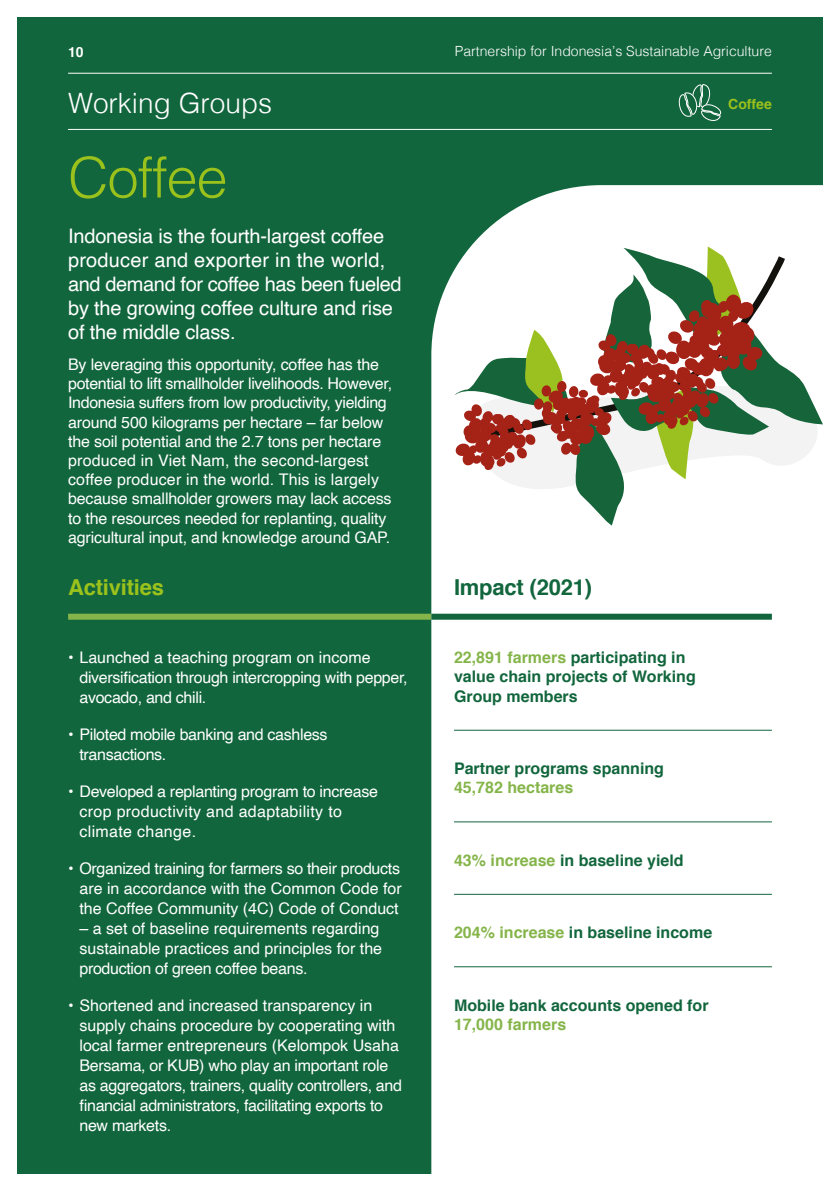
<style>
.page{position:relative;width:840px;height:1191px;background:#fff}
.page>*{position:absolute;margin:0;border:0;box-sizing:border-box;transform-origin:0 0}
.t1{font:300 56px "Helvetica";letter-spacing:-.02em;color:#9bc21c}
.t2{font:300 28px "Helvetica";color:#fff}
.t3{font:700 22px "Helvetica";letter-spacing:-.01em;color:#12663d}
.t4{font:700 22px "Helvetica";letter-spacing:-.01em;color:#9bc21c}
.t5{font:20px/24px "Helvetica";letter-spacing:-.01em;color:#fff}
.t6{font:16px/20px "Helvetica";letter-spacing:-.01em;color:#fff}
.t7{font:700 16px/19.2px "Helvetica";color:#12663d}
.t8{font:16px/20px "Helvetica";letter-spacing:.02em;color:#fff}
.t9{font:700 16px "Helvetica";color:#85b54a}
.t10{font:300 14px "Helvetica";color:#fff}
.t11{font:700 14px "Helvetica";color:#9bc21c}
.t12{font:700 14px "Helvetica";color:#fff}
.s1{color:#85b54a}
</style>
<div class="page">
<div style="left:17px;top:17px;width:805px;height:1157px;background:#12663d"></div>
<div style="left:68px;top:613px;width:363px;height:6px;background:#85b54a"></div>
<div style="left:431px;top:185px;width:392px;height:989px;background:#fff"></div>
<svg style="left:678px;top:84px;width:44px;height:37px"></svg>
<hr style="left:68px;top:129px;width:703px;height:1px;background:#fff">
<svg style="left:453px;top:246px;width:369px;height:279px;background:#c5bdaf"></svg>
<hr style="left:454px;top:730px;width:317px;height:1px;background:#12663d">
<hr style="left:454px;top:821px;width:317px;height:1px;background:#12663d">
<hr style="left:454px;top:894px;width:317px;height:1px;background:#12663d">
<hr style="left:454px;top:966px;width:317px;height:1px;background:#12663d">
<div style="left:431px;top:613px;width:340px;height:6px;background:#12663d"></div>
<hr style="left:68px;top:73px;width:703px;height:1px;background:#fff">
<p class="t12" style="left:68px;top:40px;width:17px">10</p>
<p class="t10" style="left:454px;top:39px;width:318px">Partnership for Indonesia’s Sustainable Agriculture</p>
<h2 class="t2" style="left:68px;top:80px;width:205px">Working Groups</h2>
<p class="t11" style="left:727px;top:92px;width:45px">Coffee</p>
<h1 class="t1" style="left:68px;top:130px;width:161px">Coffee</h1>
<p class="t5" style="left:68px;top:225px;width:335px">Indonesia is the fourth-largest coffee producer and exporter in the world, and demand for coffee has been fueled by the growing coffee culture and rise of the middle class.</p>
<p class="t6" style="left:68px;top:355px;width:325px;line-height:19.2px">By leveraging this opportunity, coffee has the potential to lift smallholder livelihoods. However, Indonesia suffers from low productivity, yielding around 500 kilograms per hectare – far below the soil potential and the 2.7 tons per hectare produced in Viet Nam, the second-largest coffee producer in the world. This is largely because smallholder growers may lack access to the resources needed for replanting, quality agricultural input, and knowledge around GAP.</p>
<h3 class="t4" style="left:68px;top:569px;width:97px">Activities</h3>
<p class="t6" style="left:79px;top:648px;width:329px;text-indent:-11px">• Launched a teaching program on income diversification through intercropping with pepper, avocado, and chili.</p>
<p class="t6" style="left:79px;top:725px;width:249px;text-indent:-11px">• Piloted mobile banking and cashless transactions.</p>
<p class="t8" style="left:79px;top:782px;width:300px;text-indent:-11px">• Developed a replanting program to increase crop productivity and adaptability to climate change.</p>
<p class="t6" style="left:79px;top:859px;width:323px;text-align:justify;text-indent:-11px">• Organized training for farmers so their products are in accordance with the Common Code for the Coffee Community (4C) Code of Conduct</p>
<p class="t6" style="left:79px;top:919px;width:304px">– a set of baseline requirements regarding sustainable practices and principles for the production of green coffee beans.</p>
<p class="t6" style="left:79px;top:996px;width:324px;text-indent:-11px">• Shortened and increased transparency in supply chains procedure by cooperating with local farmer entrepreneurs (Kelompok Usaha Bersama, or KUB) who play an important role as aggregators, trainers, quality controllers, and financial administrators, facilitating exports to new markets.</p>
<h3 class="t3" style="left:454px;top:569px;width:139px">Impact (2021)</h3>
<p class="t7" style="left:454px;top:648px;width:243px"><span class="s1">22,891 farmers</span> participating in value chain projects of Working<br>Group members</p>
<p class="t7" style="left:454px;top:759px;width:211px">Partner programs spanning</p>
<p class="t9" style="left:454px;top:774px;width:121px">45,782 hectares</p>
<p class="t7" style="left:454px;top:850px;width:231px"><span class="s1">43% increase</span> in baseline yield</p>
<p class="t7" style="left:454px;top:923px;width:259px"><span class="s1">204% increase</span> in baseline income</p>
<p class="t7" style="left:454px;top:995px;width:256px">Mobile bank accounts opened for</p>
<p class="t9" style="left:454px;top:1011px;width:114px">17,000 farmers</p>
</div>
